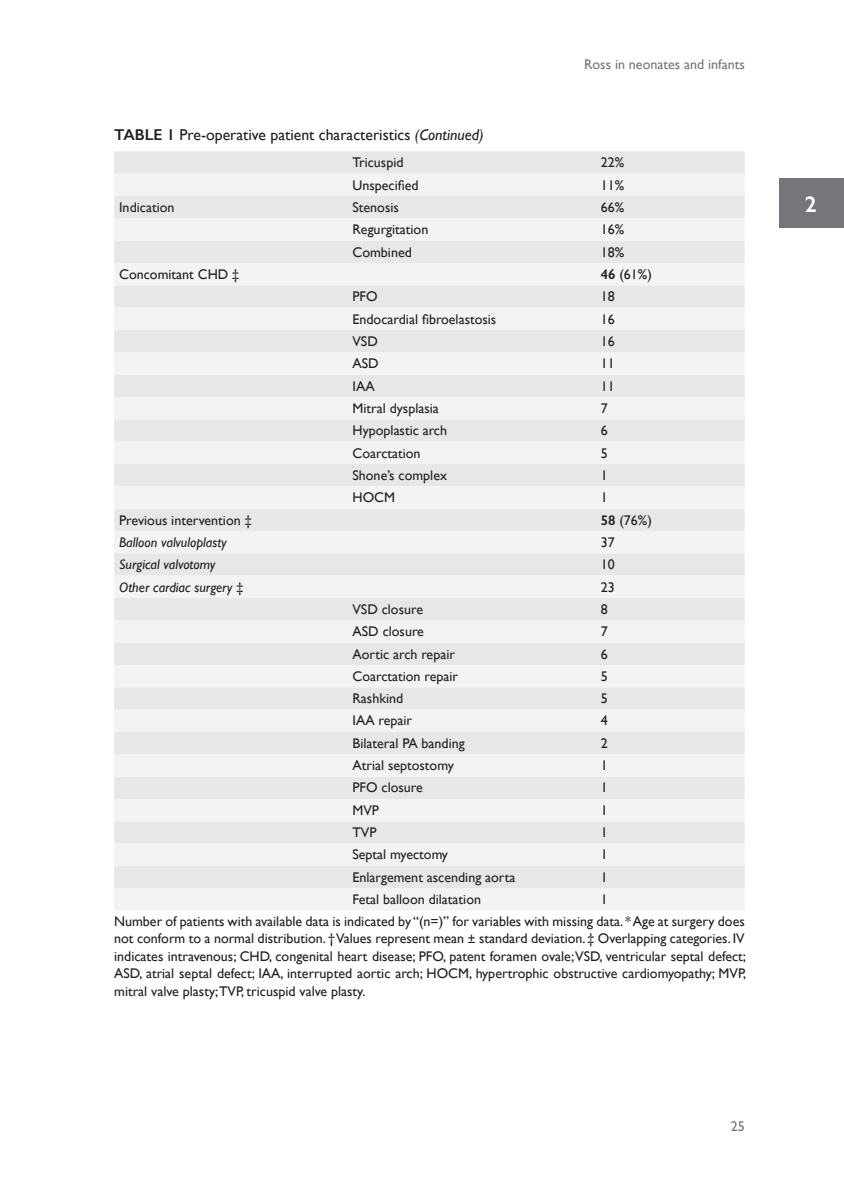
<style>
.page{position:relative;width:844px;height:1191px;background:#fff}
.page>*{position:absolute;margin:0;border:0;box-sizing:border-box;transform-origin:0 0}
.t1{font:600 22.75px "Gill Sans";color:#fff}
.t2{font:15.75px "Gill Sans";color:#231f20}
.t3{font:14px/17.5px "Gill Sans";color:#231f20}
.t4{font:italic 14px "Gill Sans";color:#231f20}
.t5{font:14px "Gill Sans";color:#757679}
.s1{font-weight:600}
.s2{font-style:italic}
.s3{font-style:normal}
</style>
<div class="page">
<div style="left:778px;top:179px;width:64px;height:49px;background:#757679"></div>
<div style="left:114px;top:151px;width:630px;height:23px;background:#e6e7e9"></div>
<svg style="left:114px;top:174px;width:630px;height:736px;fill:#f2f3f4"></svg>
<p class="t5" style="left:584px;top:56px;width:162px">Ross in neonates and infants</p>
<p class="t2" style="left:114px;top:126px;width:371px"><span class="s1">TABLE 1</span> Pre-operative patient characteristics <span class="s2">(Continued)</span></p>
<p class="t3" style="left:352px;top:154px;width:53px">Tricuspid</p>
<p class="t3" style="left:600px;top:154px;width:25px">22%</p>
<p class="t3" style="left:352px;top:176px;width:68px">Unspecified</p>
<p class="t3" style="left:600px;top:176px;width:25px">11%</p>
<p class="t3" style="left:119px;top:198px;width:57px">Indication</p>
<p class="t3" style="left:352px;top:198px;width:48px">Stenosis</p>
<p class="t3" style="left:600px;top:198px;width:25px">66%</p>
<p class="t3" style="left:352px;top:221px;width:77px">Regurgitation</p>
<p class="t3" style="left:600px;top:221px;width:25px">16%</p>
<p class="t3" style="left:352px;top:243px;width:61px">Combined</p>
<p class="t3" style="left:600px;top:243px;width:25px">18%</p>
<p class="t3" style="left:119px;top:265px;width:121px">Concomitant CHD ‡</p>
<p class="t3" style="left:600px;top:266px;width:53px"><span class="s1">46</span> (61%)</p>
<p class="t3" style="left:352px;top:288px;width:27px">PFO</p>
<p class="t3" style="left:600px;top:288px;width:15px">18</p>
<p class="t3" style="left:352px;top:310px;width:145px">Endocardial fibroelastosis</p>
<p class="t3" style="left:600px;top:310px;width:15px">16</p>
<p class="t3" style="left:352px;top:332px;width:27px">VSD</p>
<p class="t3" style="left:600px;top:332px;width:15px">16</p>
<p class="t3" style="left:352px;top:355px;width:28px">ASD</p>
<p class="t3" style="left:600px;top:355px;width:15px">11</p>
<p class="t3" style="left:352px;top:377px;width:24px">IAA</p>
<p class="t3" style="left:600px;top:377px;width:15px">11</p>
<p class="t3" style="left:352px;top:399px;width:88px">Mitral dysplasia</p>
<p class="t3" style="left:600px;top:399px;width:8px">7</p>
<p class="t3" style="left:352px;top:421px;width:96px">Hypoplastic arch</p>
<p class="t3" style="left:600px;top:421px;width:8px">6</p>
<p class="t3" style="left:352px;top:444px;width:70px">Coarctation</p>
<p class="t3" style="left:600px;top:444px;width:8px">5</p>
<p class="t3" style="left:352px;top:466px;width:96px">Shone’s complex</p>
<p class="t3" style="left:600px;top:466px;width:8px">1</p>
<p class="t3" style="left:352px;top:488px;width:44px">HOCM</p>
<p class="t3" style="left:600px;top:488px;width:8px">1</p>
<p class="t3" style="left:119px;top:511px;width:134px">Previous intervention ‡</p>
<p class="t3" style="left:600px;top:511px;width:53px"><span class="s1">58</span> (76%)</p>
<p class="t4" style="left:119px;top:534px;width:109px">Balloon valvuloplasty</p>
<p class="t3" style="left:600px;top:533px;width:15px">37</p>
<p class="t4" style="left:119px;top:556px;width:98px">Surgical valvotomy</p>
<p class="t3" style="left:600px;top:555px;width:15px">10</p>
<p class="t4" style="left:119px;top:579px;width:125px">Other cardiac surgery <span class="s3">‡</span></p>
<p class="t3" style="left:600px;top:578px;width:15px">23</p>
<p class="t3" style="left:352px;top:600px;width:72px">VSD closure</p>
<p class="t3" style="left:600px;top:600px;width:8px">8</p>
<p class="t3" style="left:352px;top:622px;width:73px">ASD closure</p>
<p class="t3" style="left:600px;top:622px;width:8px">7</p>
<p class="t3" style="left:352px;top:645px;width:104px">Aortic arch repair</p>
<p class="t3" style="left:600px;top:645px;width:8px">6</p>
<p class="t3" style="left:352px;top:667px;width:107px">Coarctation repair</p>
<p class="t3" style="left:600px;top:667px;width:8px">5</p>
<p class="t3" style="left:352px;top:689px;width:52px">Rashkind</p>
<p class="t3" style="left:600px;top:689px;width:8px">5</p>
<p class="t3" style="left:352px;top:712px;width:61px">IAA repair</p>
<p class="t3" style="left:600px;top:712px;width:8px">4</p>
<p class="t3" style="left:352px;top:734px;width:114px">Bilateral PA banding</p>
<p class="t3" style="left:600px;top:734px;width:8px">2</p>
<p class="t3" style="left:352px;top:756px;width:103px">Atrial septostomy</p>
<p class="t3" style="left:600px;top:756px;width:8px">1</p>
<p class="t3" style="left:352px;top:779px;width:72px">PFO closure</p>
<p class="t3" style="left:600px;top:779px;width:8px">1</p>
<p class="t3" style="left:352px;top:801px;width:28px">MVP</p>
<p class="t3" style="left:600px;top:801px;width:8px">1</p>
<p class="t3" style="left:352px;top:823px;width:26px">TVP</p>
<p class="t3" style="left:600px;top:823px;width:8px">1</p>
<p class="t3" style="left:352px;top:846px;width:97px">Septal myectomy</p>
<p class="t3" style="left:600px;top:846px;width:8px">1</p>
<p class="t3" style="left:352px;top:868px;width:164px">Enlargement ascending aorta</p>
<p class="t3" style="left:600px;top:868px;width:8px">1</p>
<p class="t3" style="left:352px;top:890px;width:130px">Fetal balloon dilatation</p>
<p class="t3" style="left:114px;top:888px;width:632px;line-height:21.7px;text-indent:486px">1<br>Number of patients with available data is indicated by “(n=)” for variables with missing data. * Age at surgery does</p>
<p class="t3" style="left:114px;top:929px;width:633px;text-align:justify">not conform to a normal distribution. † Values represent mean ± standard deviation. ‡ Overlapping categories. IV indicates intravenous; CHD, congenital heart disease; PFO, patent foramen ovale; VSD, ventricular septal defect; ASD, atrial septal defect; IAA, interrupted aortic arch; HOCM, hypertrophic obstructive cardiomyopathy; MVP, mitral valve plasty;TVP, tricuspid valve plasty.</p>
<p class="t5" style="left:730px;top:1118px;width:15px">25</p>
<h1 class="t1" style="left:804px;top:190px;width:14px">2</h1>
</div>
